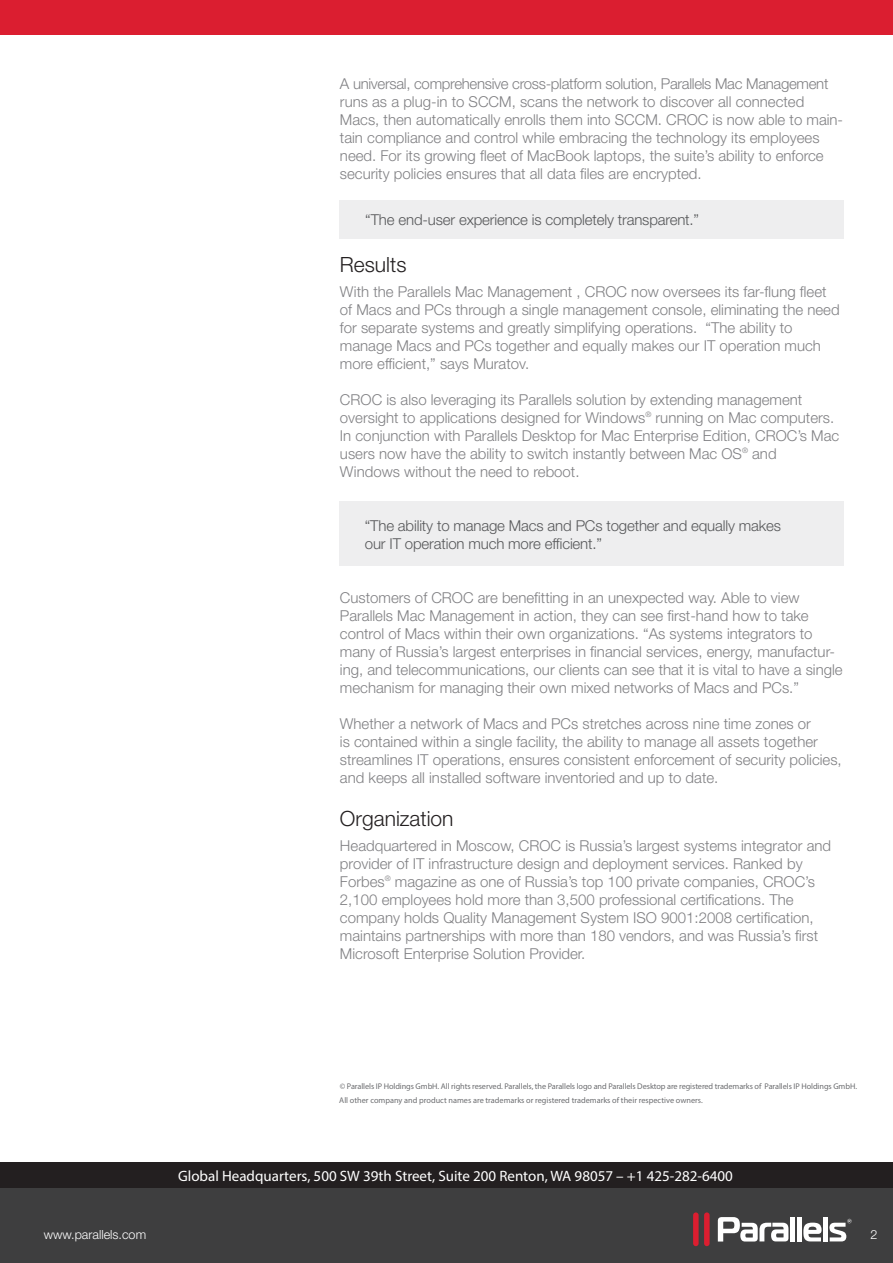
<style>
.page{position:relative;width:893px;height:1263px;background:#fff}
.page>*{position:absolute;margin:0;border:0;box-sizing:border-box;transform-origin:0 0}
.head_page_1{font:300 21px "Helvetica Neue LT Std";color:#231f20}
.t1{font:300 15px/18px "Helvetica Neue LT Std";color:#808083}
.t2{font:300 15px "Helvetica Neue LT Std";letter-spacing:-.01em;color:#57585a}
.Paragraph_Style_1{font:15px "Myriad Pro";color:#fff}
.head_page_1-2{font:300 12.6px "Helvetica Neue LT Std";color:#fff}
.Address{font:8.25px "Myriad Pro";letter-spacing:-.01em;color:#6c6d70}
</style>
<div class="page">
<div style="left:339px;top:201px;width:504px;height:38px;background:#eeeeef"></div>
<div style="left:339px;top:501px;width:504px;height:65px;background:#eeeeef"></div>
<div style="left:0;top:1162px;width:893px;height:86px;background:#231f20"></div>
<div style="left:0;top:0;width:893px;height:34px;background:#db1e30"></div>
<div style="left:0;top:1188px;width:893px;height:75px;background:#3e3e3f"></div>
<div style="left:693px;top:1212px;width:6px;height:34px;background:#db1e30;border-radius:3px"></div>
<div style="left:704px;top:1212px;width:6px;height:34px;background:#db1e30;border-radius:3px"></div>
<svg style="left:803px;top:1222px;width:19px;height:19px"></svg>
<div style="left:823px;top:1217px;width:5px;height:24px;background:#fff"></div>
<div style="left:797px;top:1217px;width:5px;height:24px;background:#fff"></div>
<div style="left:790px;top:1217px;width:5px;height:24px;background:#fff"></div>
<svg style="left:718px;top:1217px;width:70px;height:24px"></svg>
<svg style="left:829px;top:1219px;width:23px;height:22px"></svg>
<p class="t1" style="left:340px;top:74px;width:505px">A universal, comprehensive cross-platform solution, Parallels Mac Management runs as a plug-in to SCCM, scans the network to discover all connected Macs, then automatically enrolls them into SCCM. CROC is now able to main&shy;tain compliance and control while embracing the technology its employees need. For its growing fleet of MacBook laptops, the suite’s ability to enforce security policies ensures that all data files are encrypted.</p>
<p class="t2" style="left:365px;top:210px;width:335px">“The end-user experience is completely transparent.”</p>
<p class="head_page_1" style="left:340px;top:251px;width:68px">Results</p>
<p class="t1" style="left:340px;top:282px;width:501px">With the Parallels Mac Management , CROC now oversees its far-flung fleet of Macs and PCs through a single management console, eliminating the need for separate systems and greatly simplifying operations. “The ability to</p>
<p class="t1" style="left:340px;top:336px;width:482px">manage Macs and PCs together and equally makes our IT operation much more efficient,” says Muratov.</p>
<p class="t1" style="left:340px;top:390px;width:501px">CROC is also leveraging its Parallels solution by extending management oversight to applications designed for Windows<sup>®</sup> running on Mac computers.<br>In conjunction with Parallels Desktop for Mac Enterprise Edition, CROC’s Mac users now have the ability to switch instantly between Mac OS<sup>®</sup> and</p>
<p class="t1" style="left:340px;top:462px;width:241px">Windows without the need to reboot.</p>
<p class="t2" style="left:365px;top:516px;width:418px">“The ability to manage Macs and PCs together and equally makes</p>
<p class="t2" style="left:365px;top:534px;width:239px">our IT operation much more efficient.”</p>
<p class="t1" style="left:340px;top:588px;width:461px">Customers of CROC are benefitting in an unexpected way. Able to view</p>
<p class="t1" style="left:340px;top:606px;width:470px">Parallels Mac Management in action, they can see first-hand how to take</p>
<p class="t1" style="left:340px;top:624px;width:504px">control of Macs within their own organizations. “As systems integrators to many of Russia’s largest enterprises in financial services, energy, manufactur&shy;ing, and telecommunications, our clients can see that it is vital to have a single</p>
<p class="t1" style="left:340px;top:678px;width:460px">mechanism for managing their own mixed networks of Macs and PCs.”</p>
<p class="t1" style="left:340px;top:714px;width:503px">Whether a network of Macs and PCs stretches across nine time zones or<br>is contained within a single facility, the ability to manage all assets together streamlines IT operations, ensures consistent enforcement of security policies, and keeps all installed software inventoried and up to date.</p>
<p class="head_page_1" style="left:340px;top:805px;width:115px">Organization</p>
<p class="t1" style="left:340px;top:836px;width:493px">Headquartered in Moscow, CROC is Russia’s largest systems integrator and provider of IT infrastructure design and deployment services. Ranked by Forbes<sup>®</sup> magazine as one of Russia’s top 100 private companies, CROC’s 2,100 employees hold more than 3,500 professional certifications. The company holds Quality Management System ISO 9001:2008 certification, maintains partnerships with more than 180 vendors, and was Russia’s first Microsoft Enterprise Solution Provider.</p>
<p class="Address" style="left:340px;top:1081px;width:519px">© Parallels IP Holdings GmbH. All rights reserved. Parallels, the Parallels logo and Parallels Desktop are registered trademarks of Parallels IP Holdings GmbH.</p>
<p class="Address" style="left:339px;top:1095px;width:365px">All other company and product names are trademarks or registered trademarks of their respective owners.</p>
<p class="Paragraph_Style_1" style="left:178px;top:1166px;width:556px">Global Headquarters, 500 SW 39th Street, Suite 200 Renton, WA 98057 – +1 425-282-6400</p>
<p class="head_page_1-2" style="left:44px;top:1227px;width:104px">www.parallels.com</p>
<p class="head_page_1-2" style="left:870px;top:1226px;width:9px">2</p>
</div>
